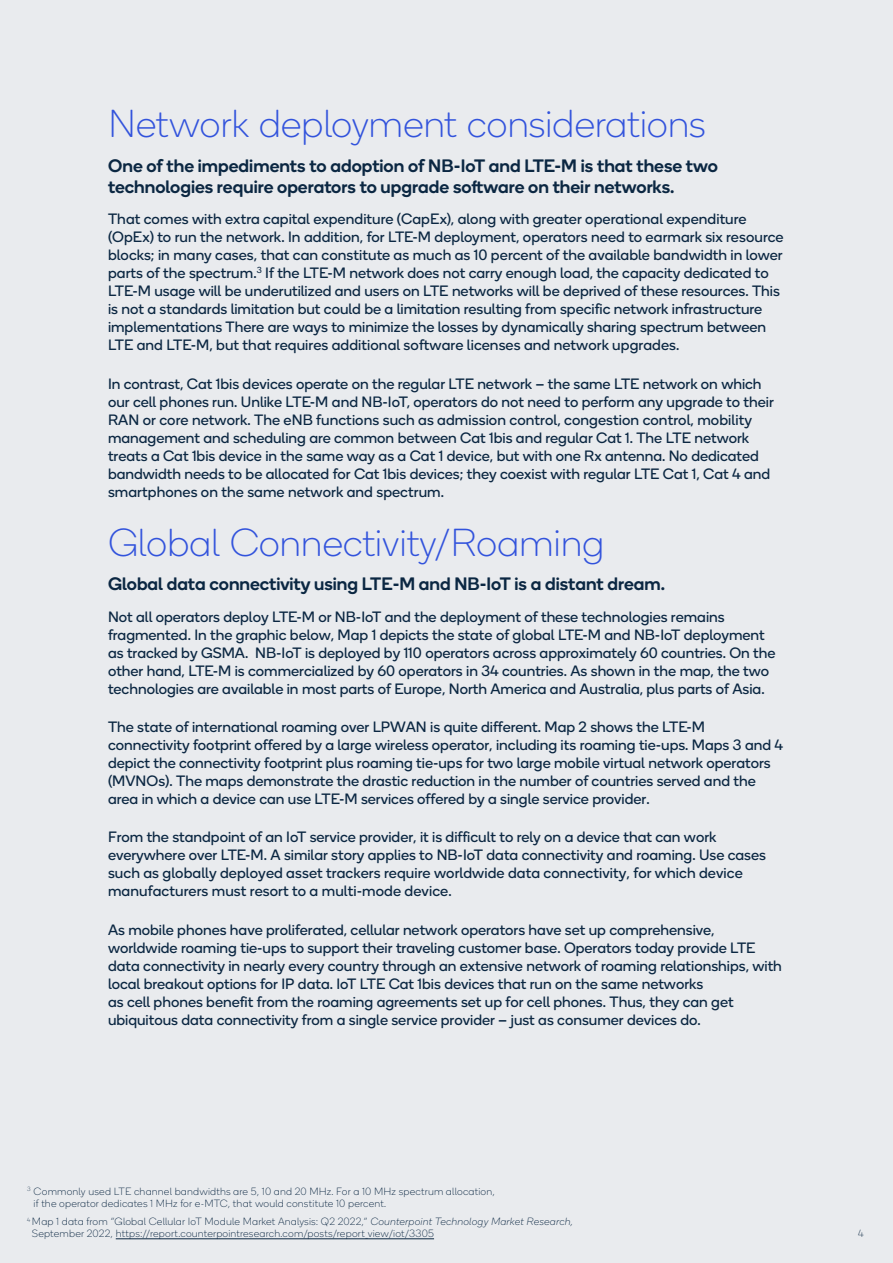
<style>
.page{position:relative;width:893px;height:1263px;background:#e9ebee}
.page>*{position:absolute;margin:0;border:0;box-sizing:border-box;transform-origin:0 0}
.t1{font:100 39px "Qualcomm Next";letter-spacing:-.01em;color:#3253dc}
.t2{font:500 18px/21px "Qualcomm Next";color:#0b2742}
.t3{font:15px/18px "Qualcomm Next";color:#0b2742}
.t4{font:100 10.5px/12px "Qualcomm Next";letter-spacing:.02em;color:#0b2742}
.s1{font-style:italic}
</style>
<div class="page">
<hr style="left:116px;top:1238px;width:318px;height:1px;background:#0b2742">
<h1 class="t1" style="left:108px;top:100px;width:599px">Network deployment considerations</h1>
<p class="t2" style="left:108px;top:154px;width:611px">One of the impediments to adoption of NB-IoT and LTE-M is that these two technologies require operators to upgrade software on their networks.</p>
<p class="t3" style="left:108px;top:210px;width:677px">That comes with extra capital expenditure (CapEx), along with greater operational expenditure (OpEx) to run the network. In addition, for LTE-M deployment, operators need to earmark six resource blocks; in many cases, that can constitute as much as 10 percent of the available bandwidth in lower parts of the spectrum.<sup>3</sup> If the LTE-M network does not carry enough load, the capacity dedicated to LTE-M usage will be underutilized and users on LTE networks will be deprived of these resources. This is not a standards limitation but could be a limitation resulting from specific network infrastructure</p>
<p class="t3" style="left:108px;top:318px;width:660px">implementations There are ways to minimize the losses by dynamically sharing spectrum between<br>LTE and LTE-M, but that requires additional software licenses and network upgrades.</p>
<p class="t3" style="left:108px;top:374px;width:667px">In contrast, Cat 1bis devices operate on the regular LTE network – the same LTE network on which our cell phones run. Unlike LTE-M and NB-IoT, operators do not need to perform any upgrade to their RAN or core network. The eNB functions such as admission control, congestion control, mobility management and scheduling are common between Cat 1bis and regular Cat 1. The LTE network treats a Cat 1bis device in the same way as a Cat 1 device, but with one Rx antenna. No dedicated bandwidth needs to be allocated for Cat 1bis devices; they coexist with regular LTE Cat 1, Cat 4 and smartphones on the same network and spectrum.</p>
<h1 class="t1" style="left:108px;top:519px;width:498px">Global Connectivity/Roaming</h1>
<p class="t2" style="left:108px;top:573px;width:559px">Global data connectivity using LTE-M and NB-IoT is a distant dream.</p>
<p class="t3" style="left:108px;top:607px;width:669px">Not all operators deploy LTE-M or NB-IoT and the deployment of these technologies remains fragmented. In the graphic below, Map 1 depicts the state of global LTE-M and NB-IoT deployment as tracked by GSMA. NB-IoT is deployed by 110 operators across approximately 60 countries. On the other hand, LTE-M is commercialized by 60 operators in 34 countries. As shown in the map, the two technologies are available in most parts of Europe, North America and Australia, plus parts of Asia.</p>
<p class="t3" style="left:108px;top:717px;width:677px">The state of international roaming over LPWAN is quite different. Map 2 shows the LTE-M connectivity footprint offered by a large wireless operator, including its roaming tie-ups. Maps 3 and 4 depict the connectivity footprint plus roaming tie-ups for two large mobile virtual network operators (MVNOs). The maps demonstrate the drastic reduction in the number of countries served and the area in which a device can use LTE-M services offered by a single service provider.</p>
<p class="t3" style="left:108px;top:828px;width:659px">From the standpoint of an IoT service provider, it is difficult to rely on a device that can work everywhere over LTE-M. A similar story applies to NB-IoT data connectivity and roaming. Use cases such as globally deployed asset trackers require worldwide data connectivity, for which device manufacturers must resort to a multi-mode device.</p>
<p class="t3" style="left:108px;top:920px;width:675px">As mobile phones have proliferated, cellular network operators have set up comprehensive, worldwide roaming tie-ups to support their traveling customer base. Operators today provide LTE data connectivity in nearly every country through an extensive network of roaming relationships, with local breakout options for IP data. IoT LTE Cat 1bis devices that run on the same networks<br>as cell phones benefit from the roaming agreements set up for cell phones. Thus, they can get ubiquitous data connectivity from a single service provider – just as consumer devices do.</p>
<p class="t4" style="left:34px;top:1185px;width:463px;text-indent:-7px"><sup>3</sup> Commonly used LTE channel bandwidths are 5, 10 and 20 MHz. For a 10 MHz spectrum allocation, if the operator dedicates 1 MHz for e-MTC, that would constitute 10 percent.</p>
<p class="t4" style="left:32px;top:1216px;width:543px;text-indent:-5px"><sup>4</sup> Map 1 data from “Global Cellular IoT Module Market Analysis: Q2 2022,” <span class="s1">Counterpoint Technology Market Research,<br></span>September 2022, https://report.counterpointresearch.com/posts/report_view/iot/3305</p>
<p class="t4" style="left:858px;top:1228px;width:7px">4</p>
</div>
